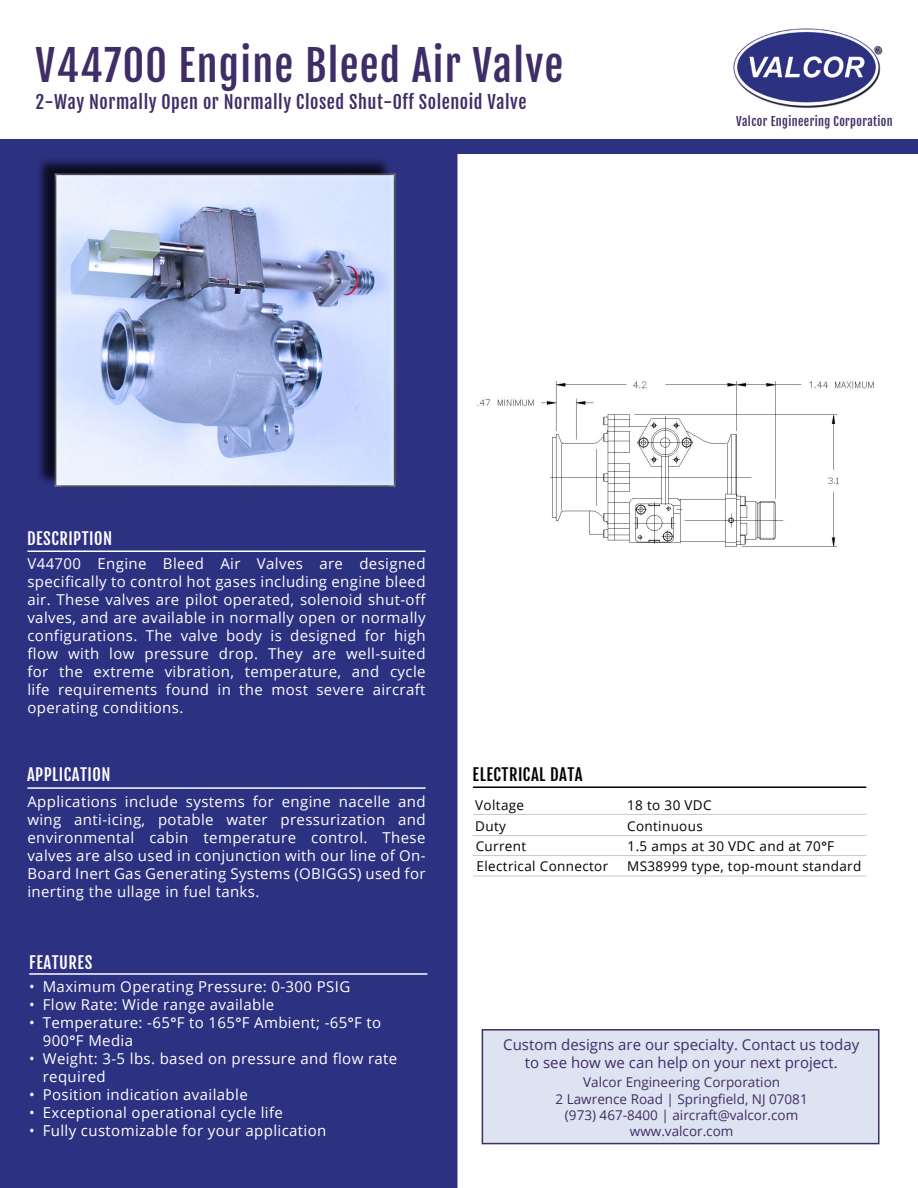
<style>
.page{position:relative;width:918px;height:1188px;background:#fff}
.page>*{position:absolute;margin:0;border:0;box-sizing:border-box;transform-origin:0 0}
.Main_Head{font:42px "Fjalla One";letter-spacing:.03em;color:#3f2d67}
.Subheading{font:18px "Fjalla One";letter-spacing:.03em;color:#3f2d67}
.Desc_Feat_App_HEADER{font:16.5px "Fjalla One";letter-spacing:.03em;color:#fff}
.Desc_Feat_App_HEADER-2{font:16.5px "Fjalla One";letter-spacing:.03em;color:#000}
.Grey_bar_HEADER{font:15px/18px "Open Sans";letter-spacing:.025em;color:#fff}
.Desc_Feat_App_HEADER-3{font:15px "Open Sans";color:#3f2d67}
.Desc_Feat_App_HEADER-4{font:13.5px "Open Sans";color:#3f2d67}
.Data_Header{font:13.5px "Open Sans";letter-spacing:.025em;color:#000}
.Tan_Header_TEXT{font:12px "Fjalla One";letter-spacing:.03em;color:#3f2d67}
.s1{font-family:"Helvetica Neue LT Std";font-weight:800}
</style>
<div class="page">
<div style="left:0;top:154px;width:458px;height:1034px;background:#2d3181"></div>
<div style="left:35px;top:156px;width:357px;height:330px;background:#000;opacity:.75"></div>
<div style="left:54px;top:173px;width:342px;height:315px;background:#fff;opacity:.75"></div>
<img style="left:733px;top:28px;width:150px;height:81px">
<div style="left:0;top:140px;width:918px;height:14px;background:#2d3181"></div>
<hr style="left:27px;top:551px;width:399px;height:1px;background:#fff">
<hr style="left:29px;top:973px;width:398px;height:2px;background:#fff">
<div style="left:482px;top:1029px;width:397px;height:115px;background:#dee3f2;border:2px solid #3f2d67"></div>
<hr style="left:27px;top:787px;width:399px;height:2px;background:#fff">
<img style="left:477px;top:381px;width:397px;height:166px">
<hr style="left:473px;top:786px;width:393px;height:2px;background:#000">
<hr style="left:473px;top:814px;width:393px;height:1px;background:#c7c8ca">
<hr style="left:472px;top:835px;width:394px;height:1px;background:#c7c8ca">
<hr style="left:473px;top:876px;width:393px;height:1px;background:#c7c8ca">
<hr style="left:472px;top:855px;width:394px;height:1px;background:#c7c8ca">
<h1 class="Main_Head" style="left:36px;top:39px;width:529px">V44700 Engine Bleed Air Valve</h1>
<h2 class="Subheading" style="left:36px;top:91px;width:492px">2-Way Normally Open or Normally Closed Shut-Off Solenoid Valve</h2>
<h3 class="Desc_Feat_App_HEADER" style="left:27px;top:528px;width:87px">DESCRIPTION</h3>
<h4 class="Grey_bar_HEADER" style="left:27px;top:555px;width:400px;text-align:justify">V44700 Engine Bleed Air Valves are designed specifically to control hot gases including engine bleed air. These valves are pilot operated, solenoid shut-off valves, and are available in normally open or normally configurations. The valve body is designed for high flow with low pressure drop. They are well-suited for the extreme vibration, temperature, and cycle life requirements found in the most severe aircraft operating conditions.</h4>
<h2 class="Tan_Header_TEXT" style="left:736px;top:114px;width:158px">Valcor Engineering Corporation</h2>
<h3 class="Desc_Feat_App_HEADER" style="left:27px;top:765px;width:85px">APPLICATION</h3>
<h4 class="Grey_bar_HEADER" style="left:27px;top:792px;width:400px;text-align:justify">Applications include systems for engine nacelle and wing anti-icing, potable water pressurization and environmental cabin temperature control. These valves are also used in conjunction with our line of On-Board Inert Gas Generating Systems (OBIGGS) used for inerting the ullage in fuel tanks.</h4>
<h3 class="Desc_Feat_App_HEADER" style="left:29px;top:952px;width:65px">FEATURES</h3>
<p class="Grey_bar_HEADER" style="left:29px;top:977px;width:323px">• Maximum Operating Pressure: 0-300 PSIG</p>
<p class="Grey_bar_HEADER" style="left:29px;top:995px;width:247px">• Flow Rate: Wide range available</p>
<p class="Grey_bar_HEADER" style="left:43px;top:1013px;width:340px;text-indent:-14px">• Temperature: -65<span class="s1">°</span>F to 165<span class="s1">°</span>F Ambient; -65<span class="s1">°</span>F to<br>900<span class="s1">°</span>F Media</p>
<p class="Grey_bar_HEADER" style="left:43px;top:1049px;width:356px;text-indent:-14px">• Weight: 3-5 lbs. based on pressure and flow rate required</p>
<p class="Grey_bar_HEADER" style="left:29px;top:1085px;width:220px">• Position indication available</p>
<p class="Grey_bar_HEADER" style="left:29px;top:1103px;width:255px">• Exceptional operational cycle life</p>
<p class="Grey_bar_HEADER" style="left:29px;top:1121px;width:299px">• Fully customizable for your application</p>
<h3 class="Desc_Feat_App_HEADER-2" style="left:472px;top:764px;width:112px">ELECTRICAL DATA</h3>
<p class="Data_Header" style="left:475px;top:796px;width:50px">Voltage</p>
<p class="Data_Header" style="left:627px;top:796px;width:86px">18 to 30 VDC</p>
<p class="Data_Header" style="left:475px;top:817px;width:32px">Duty</p>
<p class="Data_Header" style="left:627px;top:817px;width:77px">Continuous</p>
<p class="Data_Header" style="left:476px;top:837px;width:52px">Current</p>
<p class="Data_Header" style="left:628px;top:837px;width:208px">1.5 amps at 30 VDC and at 70<span class="s1">°</span>F</p>
<p class="Data_Header" style="left:477px;top:857px;width:133px">Electrical Connector</p>
<p class="Data_Header" style="left:627px;top:857px;width:236px">MS38999 type, top-mount standard</p>
<h3 class="Desc_Feat_App_HEADER-3" style="left:503px;top:1034px;width:358px">Custom designs are our specialty. Contact us today</h3>
<h3 class="Desc_Feat_App_HEADER-3" style="left:525px;top:1052px;width:314px">to see how we can help on your next project.</h3>
<h3 class="Desc_Feat_App_HEADER-4" style="left:583px;top:1073px;width:198px">Valcor Engineering Corporation</h3>
<h3 class="Desc_Feat_App_HEADER-4" style="left:556px;top:1089px;width:254px">2 Lawrence Road | Springfield, NJ 07081</h3>
<h3 class="Desc_Feat_App_HEADER-4" style="left:565px;top:1106px;width:235px">(973) 467-8400 | aircraft@valcor.com</h3>
<h3 class="Desc_Feat_App_HEADER-4" style="left:630px;top:1122px;width:105px">www.valcor.com</h3>
</div>
